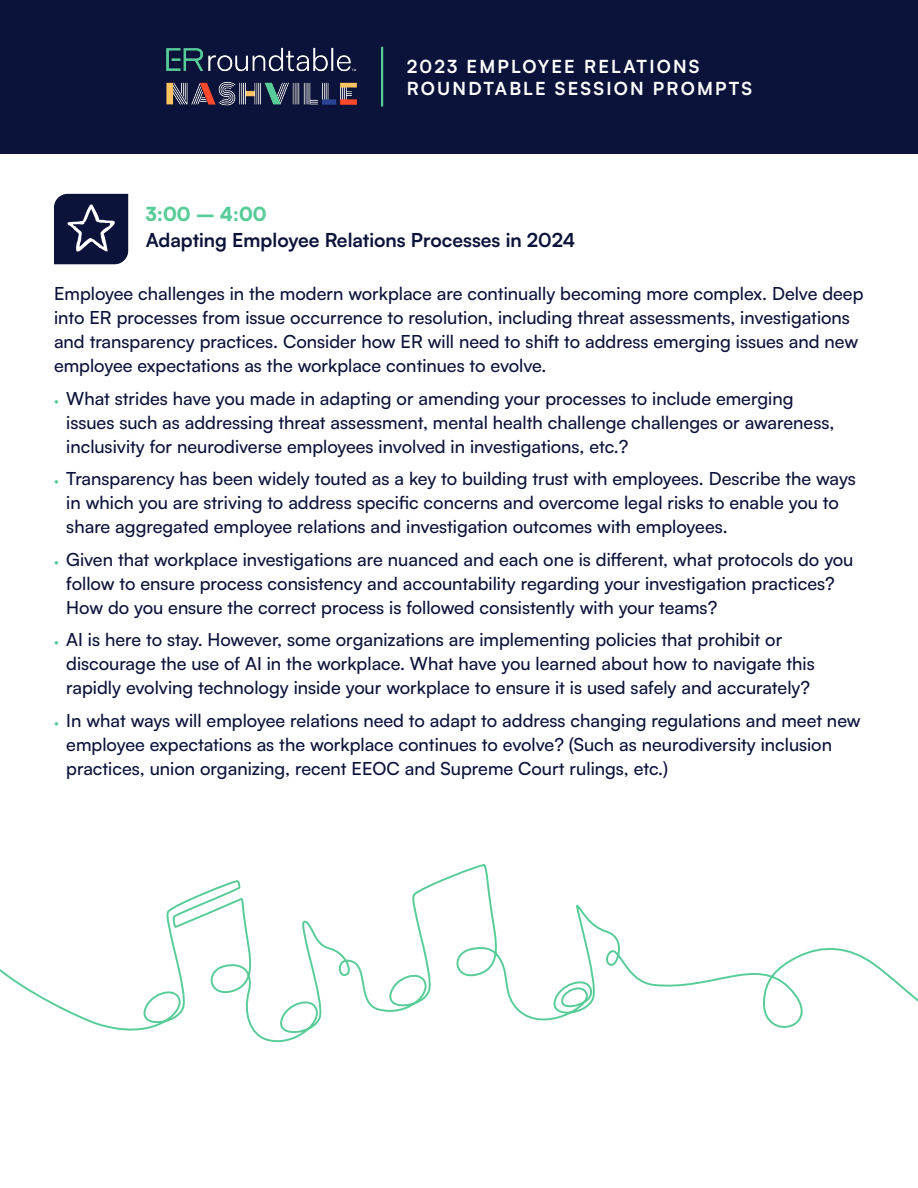
<style>
.page{position:relative;width:918px;height:1188px;background:#fff}
.page>*{position:absolute;margin:0;border:0;box-sizing:border-box;transform-origin:0 0}
.t1{font:700 19.2px "Satoshi";color:#0c133a}
.t2{font:900 19.2px "Satoshi";color:#57cc99}
.t3{font:500 18px/24px "Satoshi";color:#0c133a}
.t4{font:700 18px/21.6px "Satoshi";letter-spacing:.12em;color:#fff}
.s1{font-size:12px;color:#57cc99}
</style>
<div class="page">
<div style="left:1px;top:0;width:917px;height:153px;background:#0c133a"></div>
<img style="left:166px;top:47px;width:191px;height:59px">
<hr style="left:381px;top:47px;width:2px;height:60px;background:#57cc99">
<svg style="left:54px;top:194px;width:74px;height:70px;background:#262c4f"></svg>
<svg style="left:0;top:864px;width:918px;height:179px"></svg>
<p class="t4" style="left:407px;top:55px;width:347px">2023 EMPLOYEE RELATIONS<br>ROUNDTABLE SESSION PROMPTS</p>
<p class="t2" style="left:146px;top:199px;width:122px">3:00 – 4:00</p>
<p class="t1" style="left:146px;top:226px;width:431px">Adapting Employee Relations Processes in 2024</p>
<p class="t3" style="left:54px;top:281px;width:811px">Employee challenges in the modern workplace are continually becoming more complex. Delve deep into ER processes from issue occurrence to resolution, including threat assessments, investigations and transparency practices. Consider how ER will need to shift to address emerging issues and new employee expectations as the workplace continues to evolve.</p>
<p class="t3" style="left:66px;top:385px;width:770px;text-indent:-12px"><span class="s1">•</span> What strides have you made in adapting or amending your processes to include emerging issues such as addressing threat assessment, mental health challenge challenges or awareness, inclusivity for neurodiverse employees involved in investigations, etc.?</p>
<p class="t3" style="left:66px;top:466px;width:791px;text-indent:-12px"><span class="s1">•</span> Transparency has been widely touted as a key to building trust with employees. Describe the ways in which you are striving to address specific concerns and overcome legal risks to enable you to share aggregated employee relations and investigation outcomes with employees.</p>
<p class="t3" style="left:66px;top:546px;width:789px;text-indent:-12px"><span class="s1">•</span> Given that workplace investigations are nuanced and each one is different, what protocols do you follow to ensure process consistency and accountability regarding your investigation practices?<br>How do you ensure the correct process is followed consistently with your teams?</p>
<p class="t3" style="left:66px;top:627px;width:750px;text-indent:-12px"><span class="s1">•</span> AI is here to stay. However, some organizations are implementing policies that prohibit or discourage the use of AI in the workplace. What have you learned about how to navigate this rapidly evolving technology inside your workplace to ensure it is used safely and accurately?</p>
<p class="t3" style="left:66px;top:707px;width:796px;text-indent:-12px"><span class="s1">•</span> In what ways will employee relations need to adapt to address changing regulations and meet new employee expectations as the workplace continues to evolve? (Such as neurodiversity inclusion practices, union organizing, recent EEOC and Supreme Court rulings, etc.)</p>
</div>
